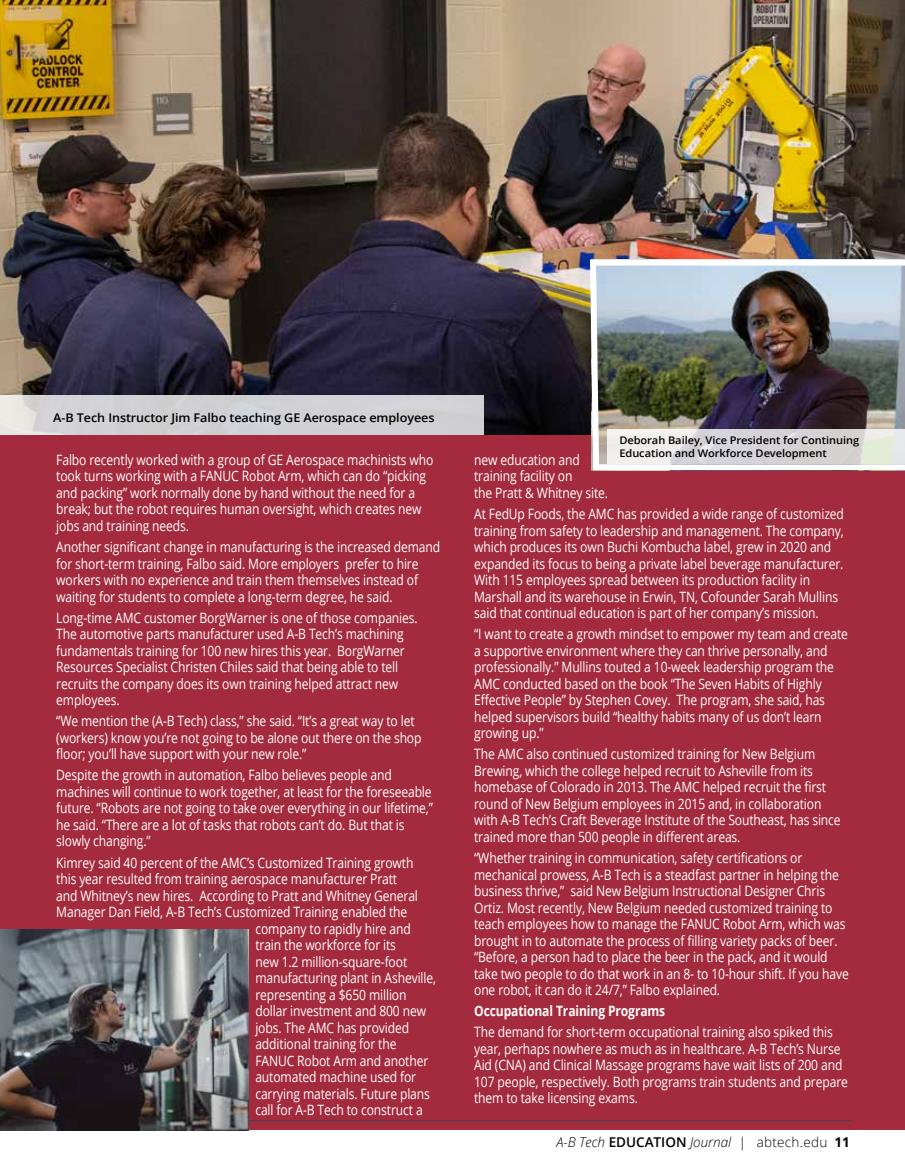
<style>
.page{position:relative;width:905px;height:1175px;background:#fff}
.page>*{position:absolute;margin:0;border:0;box-sizing:border-box;transform-origin:0 0}
.t1{font:14.25px/16.5px "Open Sans";letter-spacing:-.01em;color:#fff;scale:.85 1}
.t2{font:700 14.25px "Open Sans";letter-spacing:-.01em;color:#fff;scale:.85 1}
.t3{font:italic 300 13.5px "Open Sans";color:#000}
.Cutline{font:600 12px "Open Sans";letter-spacing:-.005em;color:#000;scale:1.05 1}
.Cutline-2{font:600 10.5px/12.8px "Open Sans";letter-spacing:-.005em;color:#000;scale:1.05 1}
.s1{font-weight:600;font-style:normal}
.s2{font-style:normal}
.s3{font-weight:700;font-style:normal}
</style>
<div class="page">
<div style="left:0;top:0;width:904px;height:1129px;background:#a32b3d"></div>
<hr style="left:56px;top:1120px;width:795px;height:1px;background:#464547">
<img style="left:0;top:0;width:904px;height:434px">
<svg style="left:0;top:395px;width:484px;height:39px;background:#d2d2d5"></svg>
<img style="left:0;top:929px;width:248px;height:201px">
<img style="left:587px;top:256px;width:317px;height:215px">
<p class="Cutline" style="left:53px;top:409px;width:364px">A-B Tech Instructor Jim Falbo teaching GE Aerospace employees</p>
<p class="t1" style="left:56px;top:451px;width:445px">Falbo recently worked with a group of GE Aerospace machinists who took turns working with a FANUC Robot Arm, which can do “picking and packing” work normally done by hand without the need for a break; but the robot requires human oversight, which creates new jobs and training needs.</p>
<p class="t1" style="left:56px;top:538px;width:453px">Another significant change in manufacturing is the increased demand for short-term training, Falbo said. More employers prefer to hire workers with no experience and train them themselves instead of waiting for students to complete a long-term degree, he said.</p>
<p class="t1" style="left:56px;top:609px;width:427px">Long-time AMC customer BorgWarner is one of those companies.<br>The automotive parts manufacturer used A-B Tech’s machining fundamentals training for 100 new hires this year. BorgWarner Resources Specialist Christen Chiles said that being able to tell recruits the company does its own training helped attract new employees.</p>
<p class="t1" style="left:56px;top:712px;width:431px">“We mention the (A-B Tech) class,” she said. “It’s a great way to let (workers) know you’re not going to be alone out there on the shop floor; you’ll have support with your new role.”</p>
<p class="t1" style="left:56px;top:766px;width:444px">Despite the growth in automation, Falbo believes people and machines will continue to work together, at least for the foreseeable future. “Robots are not going to take over everything in our lifetime,” he said. “There are a lot of tasks that robots can’t do. But that is slowly changing.”</p>
<p class="t1" style="left:56px;top:853px;width:421px">Kimrey said 40 percent of the AMC’s Customized Training growth</p>
<p class="t1" style="left:56px;top:870px;width:402px">this year resulted from training aerospace manufacturer Pratt</p>
<p class="t1" style="left:56px;top:886px;width:427px">and Whitney’s new hires. According to Pratt and Whitney General</p>
<p class="t1" style="left:56px;top:903px;width:414px">Manager Dan Field, A-B Tech’s Customized Training enabled the</p>
<p class="t1" style="left:255px;top:919px;width:184px">company to rapidly hire and</p>
<p class="t1" style="left:255px;top:936px;width:167px">train the workforce for its</p>
<p class="t1" style="left:255px;top:952px;width:180px">new 1.2 million-square-foot</p>
<p class="t1" style="left:255px;top:969px;width:214px">manufacturing plant in Asheville,</p>
<p class="t1" style="left:255px;top:985px;width:179px">representing a $650 million</p>
<p class="t1" style="left:255px;top:1002px;width:202px">dollar investment and 800 new</p>
<p class="t1" style="left:255px;top:1018px;width:182px">jobs. The AMC has provided</p>
<p class="t1" style="left:255px;top:1035px;width:167px">additional training for the</p>
<p class="t1" style="left:255px;top:1051px;width:205px">FANUC Robot Arm and another</p>
<p class="t1" style="left:255px;top:1068px;width:191px">automated machine used for</p>
<p class="t1" style="left:255px;top:1084px;width:207px">carrying materials. Future plans</p>
<p class="t1" style="left:255px;top:1101px;width:198px">call for A-B Tech to construct a</p>
<p class="Cutline-2" style="left:619px;top:433px;width:230px">Deborah Bailey, Vice President for Continuing<br>Education and Workforce Development</p>
<p class="t1" style="left:474px;top:451px;width:159px">new education and training facility on<br>the Pratt &amp; Whitney site.</p>
<p class="t1" style="left:474px;top:505px;width:436px">At FedUp Foods, the AMC has provided a wide range of customized training from safety to leadership and management. The company, which produces its own Buchi Kombucha label, grew in 2020 and expanded its focus to being a private label beverage manufacturer.<br>With 115 employees spread between its production facility in Marshall and its warehouse in Erwin, TN, Cofounder Sarah Mullins said that continual education is part of her company’s mission.</p>
<p class="t1" style="left:474px;top:625px;width:441px">“I want to create a growth mindset to empower my team and create a supportive environment where they can thrive personally, and professionally.” Mullins touted a 10-week leadership program the AMC conducted based on the book “The Seven Habits of Highly Effective People” by Stephen Covey. The program, she said, has helped supervisors build “healthy habits many of us don’t learn growing up.”</p>
<p class="t1" style="left:474px;top:745px;width:432px">The AMC also continued customized training for New Belgium Brewing, which the college helped recruit to Asheville from its homebase of Colorado in 2013. The AMC helped recruit the first round of New Belgium employees in 2015 and, in collaboration with A-B Tech’s Craft Beverage Institute of the Southeast, has since trained more than 500 people in different areas.</p>
<p class="t1" style="left:474px;top:849px;width:442px">“Whether training in communication, safety certifications or mechanical prowess, A-B Tech is a steadfast partner in helping the business thrive,” said New Belgium Instructional Designer Chris Ortiz. Most recently, New Belgium needed customized training to teach employees how to manage the FANUC Robot Arm, which was brought in to automate the process of filling variety packs of beer. “Before, a person had to place the beer in the pack, and it would take two people to do that work in an 8- to 10-hour shift. If you have one robot, it can do it 24/7,” Falbo explained.</p>
<p class="t2" style="left:474px;top:1000px;width:226px">Occupational Training Programs</p>
<p class="t1" style="left:474px;top:1023px;width:441px">The demand for short-term occupational training also spiked this year, perhaps nowhere as much as in healthcare. A-B Tech’s Nurse Aid (CNA) and Clinical Massage programs have wait lists of 200 and 107 people, respectively. Both programs train students and prepare them to take licensing exams.</p>
<p class="t3" style="left:556px;top:1132px;width:295px">A-B Tech <span class="s1">EDUCATION</span> Journal <span class="s2">| abtech.edu</span> <span class="s3">11</span></p>
</div>
